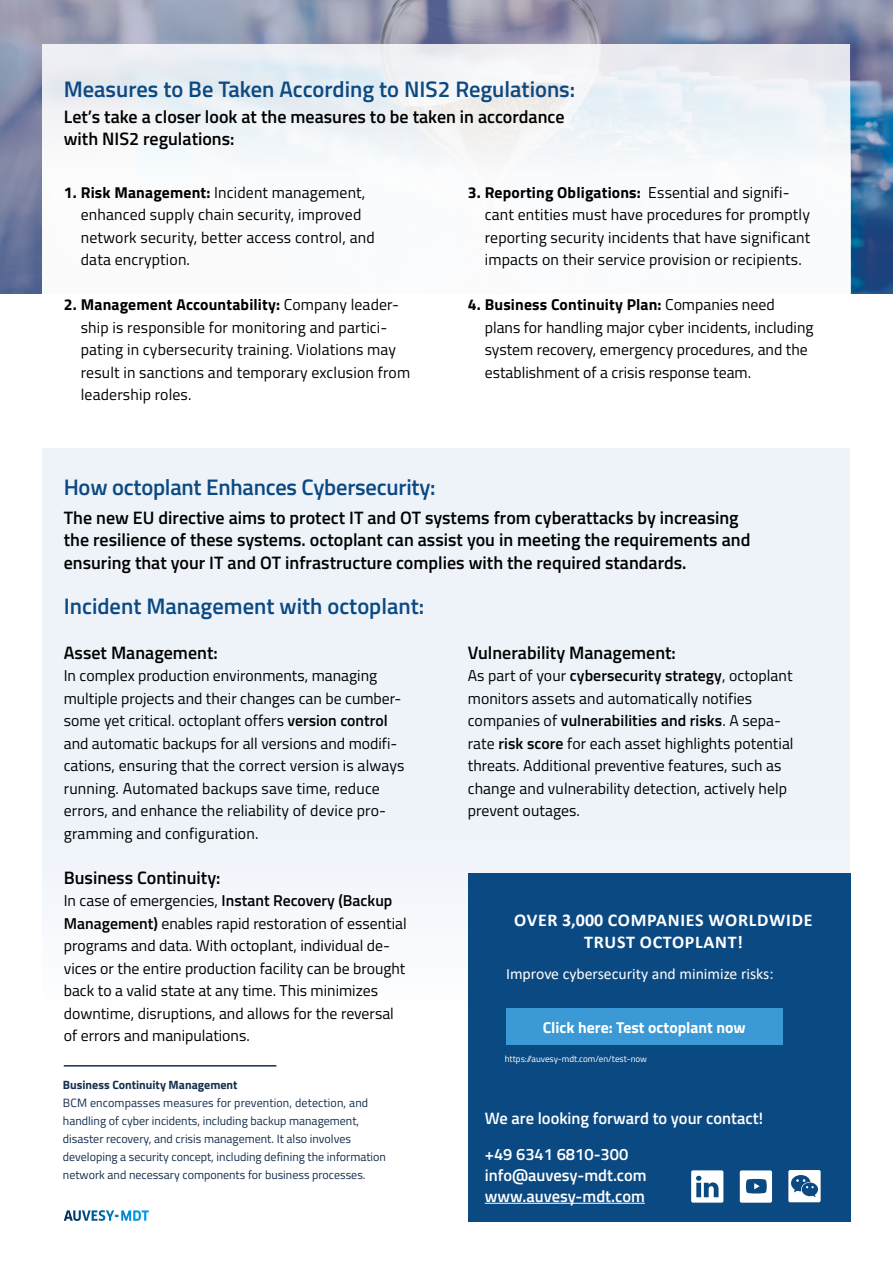
<style>
.page{position:relative;width:893px;height:1263px;background:#fff}
.page>*{position:absolute;margin:0;border:0;box-sizing:border-box;transform-origin:0 0}
.t1{font:600 22.5px "Titillium Web";color:#0b4982}
.t2{font:600 18px/22.5px "Titillium Web";color:#000}
.t3{font:700 18px/21.6px "Calibri";letter-spacing:.04em;color:#fff;text-align:center}
.t4{font:600 16.5px/36px "Titillium Web";color:#fff}
.t5{font:15.75px/22.5px "Titillium Web";letter-spacing:.005em;color:#000}
.t6{font:15.75px "Calibri";color:#fff}
.t7{font:700 15.75px "Titillium Web";color:#fff}
.t8{font:12px/18px "Titillium Web";color:#142f4e}
.t9{font:700 12px "Titillium Web";color:#142f4e}
.t10{font:9px "Titillium Web";color:#fff}
.s1{font-weight:700}
.s2{font-weight:600}
</style>
<div class="page">
<img style="left:0;top:0;width:893px;height:293px">
<div style="left:43px;top:449px;width:807px;height:559px;background:#eef3fa"></div>
<svg style="left:43px;top:45px;width:807px;height:21px;fill:#eceef3"></svg>
<div style="left:43px;top:66px;width:807px;height:232px;background:linear-gradient(to bottom,#ebf0f4,#fff)"></div>
<div style="left:468px;top:873px;width:382px;height:348px;background:#0b4982"></div>
<hr style="left:485px;top:1203px;width:160px;height:1px;background:#fff">
<svg style="left:64px;top:1210px;width:85px;height:11px"></svg>
<div style="left:506px;top:1008px;width:276px;height:37px;background:#3b9ad5"></div>
<hr style="left:64px;top:1065px;width:212px;height:1px;background:#142f4e">
<svg style="left:691px;top:1170px;width:32px;height:32px"></svg>
<svg style="left:788px;top:1170px;width:33px;height:32px"></svg>
<svg style="left:740px;top:1170px;width:32px;height:32px"></svg>
<h1 class="t1" style="left:64px;top:73px;width:513px">Measures to Be Taken According to NIS2 Regulations:</h1>
<p class="t2" style="left:64px;top:105px;width:502px;line-height:21.6px">Let’s take a closer look at the measures to be taken in accordance with NIS2 regulations:</p>
<p class="t5" style="left:81px;top:180px;width:295px;text-indent:-17px"><span class="s1">1. Risk Management:</span> Incident management, enhanced supply chain security, improved network security, better access control, and data encryption.</p>
<p class="t5" style="left:81px;top:293px;width:331px;text-indent:-17px"><span class="s1">2. Management Accountability:</span> Company leader&shy;ship is responsible for monitoring and partici&shy;pating in cybersecurity training. Violations may result in sanctions and temporary exclusion from leadership roles.</p>
<h1 class="t1" style="left:64px;top:470px;width:373px">How octoplant Enhances Cybersecurity:</h1>
<p class="t5" style="left:485px;top:180px;width:327px;text-indent:-17px"><span class="s1">3. Reporting Obligations:</span> Essential and signifi&shy;cant entities must have procedures for promptly reporting security incidents that have significant impacts on their service provision or recipients.</p>
<p class="t5" style="left:485px;top:293px;width:330px;text-indent:-17px"><span class="s1">4. Business Continuity Plan:</span> Companies need plans for handling major cyber incidents, including system recovery, emergency procedures, and the establishment of a crisis response team.</p>
<p class="t2" style="left:64px;top:505px;width:688px">The new EU directive aims to protect IT and OT systems from cyberattacks by increasing the resilience of these systems. octoplant can assist you in meeting the requirements and ensuring that your IT and OT infrastructure complies with the required standards.</p>
<h1 class="t1" style="left:64px;top:589px;width:362px">Incident Management with octoplant:</h1>
<p class="t2" style="left:64px;top:640px;width:155px">Asset Management:</p>
<p class="t5" style="left:64px;top:664px;width:342px">In complex production environments, managing multiple projects and their changes can be cumber&shy;some yet critical. octoplant offers <span class="s2">version control </span>and automatic backups for all versions and modifi&shy;cations, ensuring that the correct version is always running. Automated backups save time, reduce errors, and enhance the reliability of device pro&shy;gramming and configuration.</p>
<p class="t2" style="left:64px;top:865px;width:158px">Business Continuity:</p>
<p class="t5" style="left:64px;top:889px;width:344px">In case of emergencies, <span class="s2">Instant Recovery (Backup Management)</span> enables rapid restoration of essential programs and data. With octoplant, individual de&shy;vices or the entire production facility can be brought back to a valid state at any time. This minimizes downtime, disruptions, and allows for the reversal of errors and manipulations.</p>
<p class="t9" style="left:63px;top:1075px;width:176px">Business Continuity Management</p>
<p class="t8" style="left:63px;top:1093px;width:325px">BCM encompasses measures for prevention, detection, and handling of cyber incidents, including backup management, disaster recovery, and crisis management. It also involves developing a security concept, including defining the information network and necessary components for business processes.</p>
<p class="t2" style="left:468px;top:640px;width:210px">Vulnerability Management:</p>
<p class="t5" style="left:468px;top:664px;width:327px">As part of your <span class="s2">cybersecurity strategy</span>, octoplant monitors assets and automatically notifies companies of <span class="s2">vulnerabilities and risks</span>. A sepa&shy;rate <span class="s2">risk score</span> for each asset highlights potential threats. Additional preventive features, such as change and vulnerability detection, actively help prevent outages.</p>
<p class="t3" style="left:514px;top:909px;width:300px">OVER 3,000 COMPANIES WORLDWIDE<br>TRUST OCTOPLANT!</p>
<p class="t6" style="left:506px;top:962px;width:269px">Improve cybersecurity and minimize risks:</p>
<p class="t7" style="left:543px;top:1016px;width:205px">Click here: Test octoplant now</p>
<p class="t10" style="left:505px;top:1052px;width:144px">https://auvesy-mdt.com/en/test-now</p>
<p class="t4" style="left:485px;top:1099px;width:280px">We are looking forward to your contact! +49 6341 6810-300</p>
<p class="t4" style="left:485px;top:1163px;width:163px;line-height:21px">info@auvesy-mdt.com www.auvesy-mdt.com</p>
</div>
